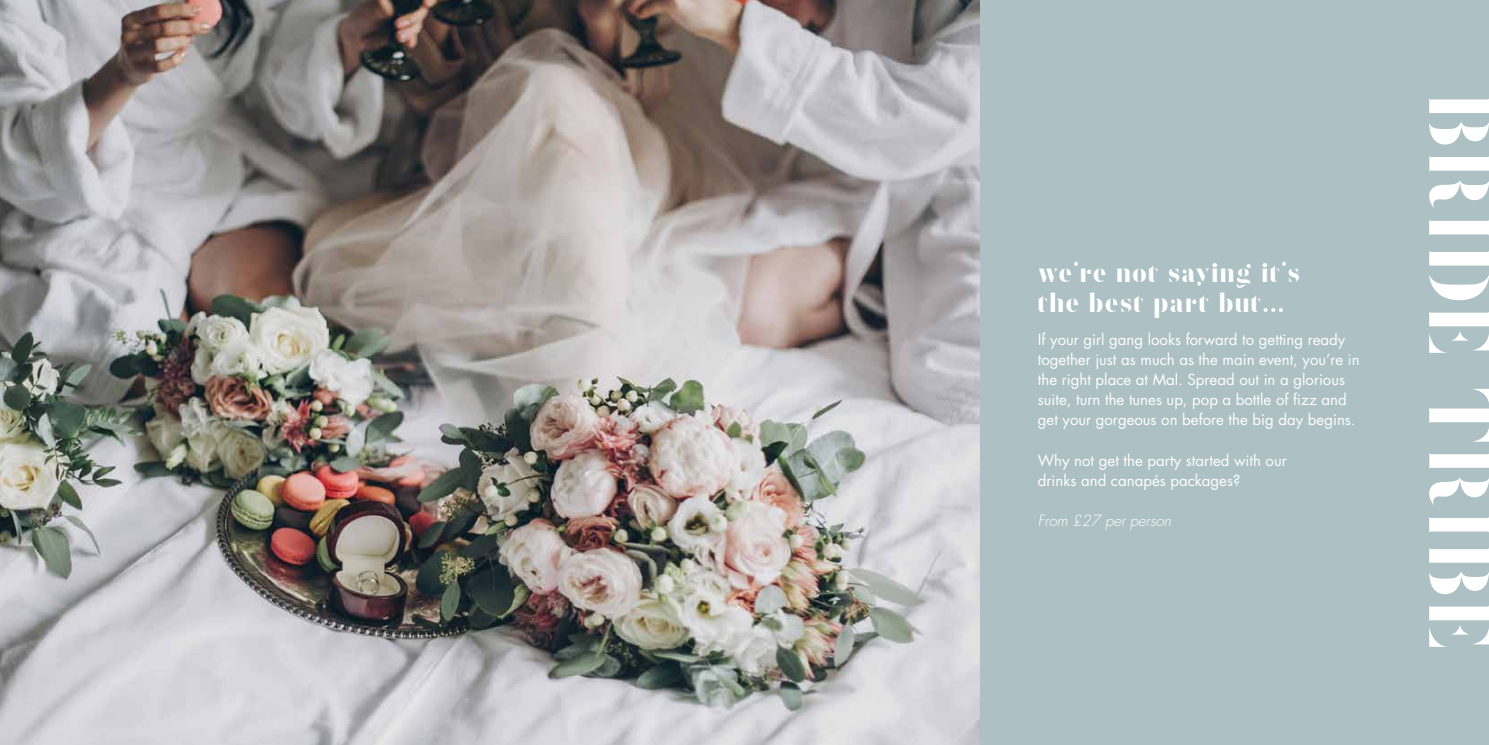
<style>
.page{position:relative;width:1489px;height:745px;background:#fff}
.page>*{position:absolute;margin:0;border:0;box-sizing:border-box;transform-origin:0 0}
.t1{font:75px "Zefani";letter-spacing:.05em;color:#fff}
.t2{font:25px/30px "Zefani";letter-spacing:.05em;color:#fff}
.t3{font:15px/20px "Futura TR";color:#fff}
.t4{font:italic 300 15px "Futura TR";color:#fff}
</style>
<div class="page">
<div style="left:979px;top:0;width:509px;height:744px;background:#adc0c3"></div>
<img style="left:0;top:0;width:979px;height:744px">
<h2 class="t2" style="left:1037px;top:259px;width:264px">we're not saying it's the best part but...</h2>
<p class="t3" style="left:1037px;top:330px;width:323px">If your girl gang looks forward to getting ready together just as much as the main event, you’re in the right place at Mal. Spread out in a glorious suite, turn the tunes up, pop a bottle of fizz and get your gorgeous on before the big day begins.</p>
<p class="t3" style="left:1037px;top:450px;width:250px">Why not get the party started with our drinks and canapés packages?</p>
<p class="t4" style="left:1037px;top:510px;width:135px">From £27 per person</p>
<h1 class="t1" style="left:1493px;top:94px;width:557px;rotate:90deg">BRIDE TRIBE</h1>
</div>
